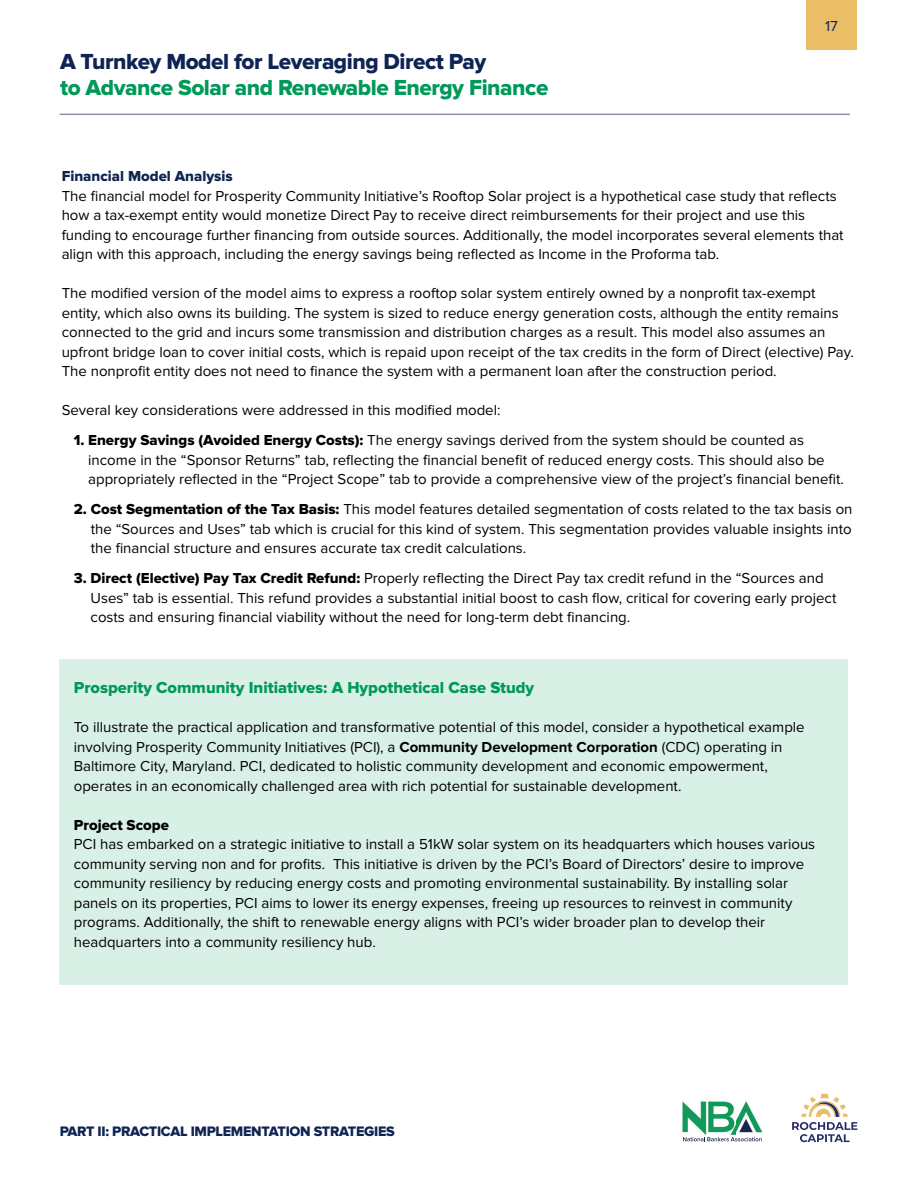
<style>
.page{position:relative;width:918px;height:1188px;background:#fff}
.page>*{position:absolute;margin:0;border:0;box-sizing:border-box;transform-origin:0 0}
.t1{font:22.65px/26px "Proxima Nova Extrabld";letter-spacing:-.02em;color:#009959}
.t2{font:16.5px "Proxima Nova Extrabld";color:#009959}
.t3{font:15px/19.5px "Proxima Nova";color:#000}
.t4{font:15px "Proxima Nova Extrabld";color:#0f2453}
.t5{font:15px "Proxima Nova Extrabld";color:#000}
.t6{font:15px "Proxima Nova";color:#0f2453}
.t7{font:14.25px "Proxima Nova Extrabld";letter-spacing:-.02em;color:#0f2453}
.s1{color:#0f2453}
.s2{font-family:"Proxima Nova Extrabld"}
.s3{font-weight:700}
</style>
<div class="page">
<hr style="left:60px;top:114px;width:790px;height:1px;background:#8792a9">
<div style="left:806px;top:1px;width:51px;height:49px;background:#eabd67"></div>
<div style="left:60px;top:659px;width:788px;height:325px;background:#d9f0e6"></div>
<img style="left:682px;top:1101px;width:81px;height:34px">
<svg style="left:683px;top:1137px;width:79px;height:4px"></svg>
<svg style="left:792px;top:1094px;width:65px;height:48px"></svg>
<p class="t1" style="left:60px;top:49px;width:490px"><span class="s1">A Turnkey Model for Leveraging Direct Pay<br></span>to Advance Solar and Renewable Energy Finance</p>
<p class="t6" style="left:825px;top:18px;width:14px">17</p>
<p class="t4" style="left:62px;top:168px;width:173px">Financial Model Analysis</p>
<p class="t3" style="left:62px;top:186px;width:784px">The financial model for Prosperity Community Initiative’s Rooftop Solar project is a hypothetical case study that reflects how a tax-exempt entity would monetize Direct Pay to receive direct reimbursements for their project and use this funding to encourage further financing from outside sources. Additionally, the model incorporates several elements that align with this approach, including the energy savings being reflected as Income in the Proforma tab.</p>
<p class="t3" style="left:62px;top:284px;width:794px">The modified version of the model aims to express a rooftop solar system entirely owned by a nonprofit tax-exempt entity, which also owns its building. The system is sized to reduce energy generation costs, although the entity remains connected to the grid and incurs some transmission and distribution charges as a result. This model also assumes an upfront bridge loan to cover initial costs, which is repaid upon receipt of the tax credits in the form of Direct (elective) Pay.<br>The nonprofit entity does not need to finance the system with a permanent loan after the construction period.</p>
<p class="t3" style="left:62px;top:401px;width:440px">Several key considerations were addressed in this modified model:</p>
<p class="t3" style="left:88px;top:431px;width:757px;text-indent:-15px"><span class="s2">1. Energy Savings (Avoided Energy Costs):</span> The energy savings derived from the system should be counted as income in the “Sponsor Returns” tab, reflecting the financial benefit of reduced energy costs. This should also be appropriately reflected in the “Project Scope” tab to provide a comprehensive view of the project’s financial benefit.</p>
<p class="t3" style="left:91px;top:500px;width:763px;text-align:justify;text-indent:-17px"><span class="s2">2. Cost Segmentation of the Tax Basis:</span> This model features detailed segmentation of costs related to the tax basis on the “Sources and Uses” tab which is crucial for this kind of system. This segmentation provides valuable insights into the financial structure and ensures accurate tax credit calculations.</p>
<p class="t3" style="left:91px;top:569px;width:747px;text-indent:-17px"><span class="s2">3. Direct (Elective) Pay Tax Credit Refund:</span> Properly reflecting the Direct Pay tax credit refund in the “Sources and<br>Uses” tab is essential. This refund provides a substantial initial boost to cash flow, critical for covering early project costs and ensuring financial viability without the need for long-term debt financing.</p>
<p class="t2" style="left:74px;top:678px;width:462px">Prosperity Community Initiatives: A Hypothetical Case Study</p>
<p class="t3" style="left:74px;top:718px;width:732px">To illustrate the practical application and transformative potential of this model, consider a hypothetical example involving Prosperity Community Initiatives (PCI), a <span class="s3">Community Development Corporation</span> (CDC) operating in Baltimore City, Maryland. PCI, dedicated to holistic community development and economic empowerment, operates in an economically challenged area with rich potential for sustainable development.</p>
<p class="t5" style="left:74px;top:816px;width:97px">Project Scope</p>
<p class="t3" style="left:74px;top:835px;width:743px">PCI has embarked on a strategic initiative to install a 51kW solar system on its headquarters which houses various community serving non and for profits. This initiative is driven by the PCI’s Board of Directors’ desire to improve community resiliency by reducing energy costs and promoting environmental sustainability. By installing solar panels on its properties, PCI aims to lower its energy expenses, freeing up resources to reinvest in community programs. Additionally, the shift to renewable energy aligns with PCI’s wider broader plan to develop their headquarters into a community resiliency hub.</p>
<p class="t7" style="left:60px;top:1123px;width:337px">PART II: PRACTICAL IMPLEMENTATION STRATEGIES</p>
</div>
